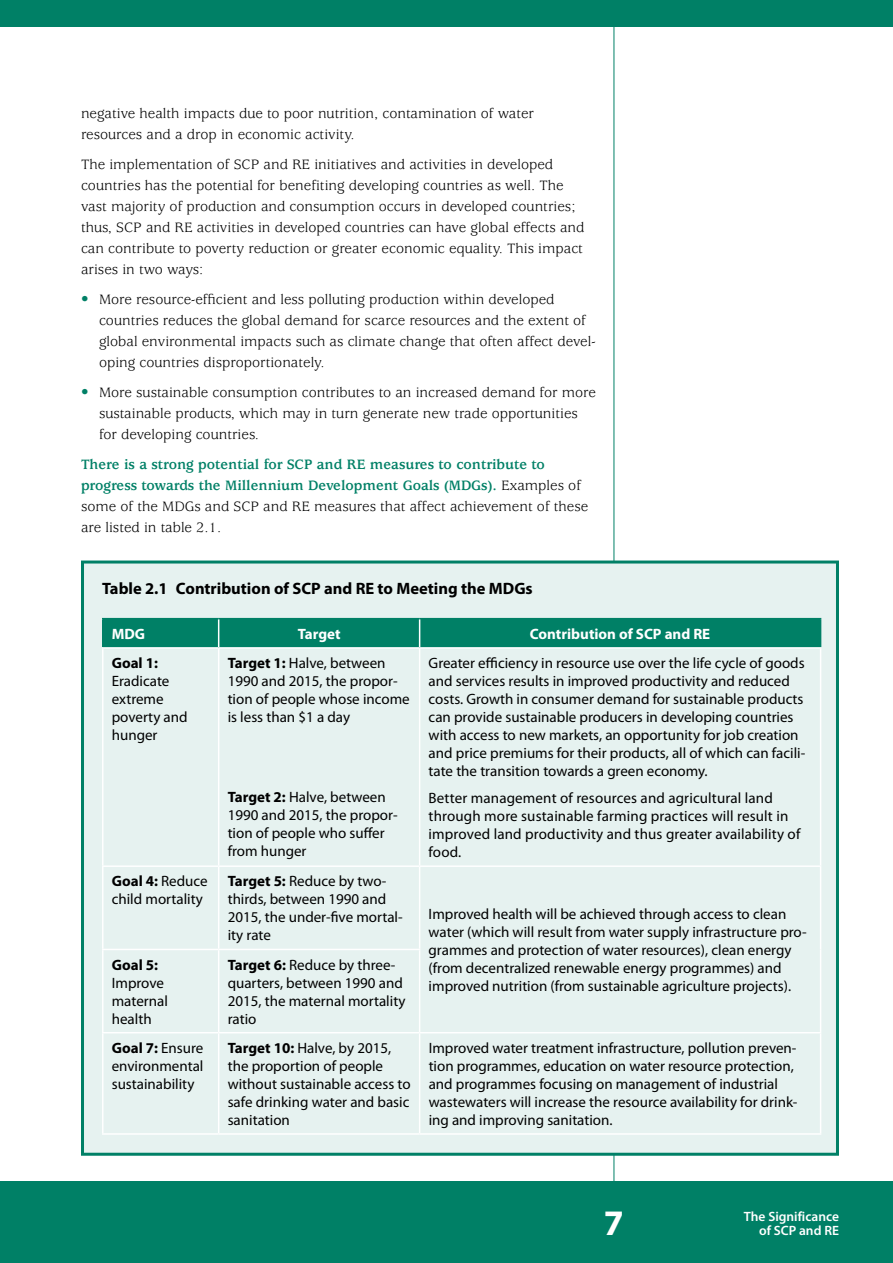
<style>
.page{position:relative;width:893px;height:1263px;background:#fff}
.page>*{position:absolute;margin:0;border:0;box-sizing:border-box;transform-origin:0 0}
.t1{font:700 36px "Myriad Pro";color:#fff}
.t2{font:700 16.5px "Myriad Pro";color:#000}
.t3{font:15px/18px "Myriad Pro";color:#000}
.t4{font:15px/21px "Usherwood";color:#000}
.t5{font:700 15px/21px "Usherwood";color:#008066}
.t6{font:700 15px "Myriad Pro";color:#fff}
.t7{font:700 15px "Myriad Pro";color:#000}
.t8{font:600 13.5px "Myriad Pro";color:#fff}
.s1{color:#008066}
.s2{font-weight:400;color:#000}
.s3{font-weight:700}
</style>
<div class="page">
<div style="left:0;top:1182px;width:893px;height:81px;background:#008066"></div>
<hr style="left:614px;top:0;width:1px;height:1263px;background:#008066">
<div style="left:0;top:0;width:893px;height:27px;background:#008066"></div>
<div style="left:82px;top:562px;width:755px;height:592px;background:#e6f2f0"></div>
<hr style="left:102px;top:618px;width:117px;height:1px;background:#008066">
<hr style="left:102px;top:619px;width:2px;height:28px;background:#008066">
<hr style="left:219px;top:618px;width:201px;height:1px;background:#008066">
<hr style="left:420px;top:618px;width:401px;height:1px;background:#008066">
<div style="left:104px;top:619px;width:717px;height:28px;background:#008066"></div>
<hr style="left:102px;top:647px;width:117px;height:2px;background:#fff">
<hr style="left:102px;top:649px;width:2px;height:216px;background:#fff">
<hr style="left:219px;top:647px;width:201px;height:2px;background:#fff">
<hr style="left:218px;top:649px;width:1px;height:216px;background:#fff">
<hr style="left:420px;top:647px;width:401px;height:2px;background:#fff">
<hr style="left:419px;top:649px;width:1px;height:216px;background:#fff">
<hr style="left:820px;top:649px;width:1px;height:216px;background:#fff">
<hr style="left:102px;top:865px;width:117px;height:2px;background:#fff">
<hr style="left:102px;top:867px;width:2px;height:82px;background:#fff">
<hr style="left:219px;top:865px;width:201px;height:2px;background:#fff">
<hr style="left:218px;top:867px;width:1px;height:82px;background:#fff">
<hr style="left:420px;top:865px;width:401px;height:2px;background:#fff">
<hr style="left:419px;top:867px;width:1px;height:82px;background:#fff">
<hr style="left:820px;top:867px;width:1px;height:82px;background:#fff">
<hr style="left:820px;top:949px;width:1px;height:83px;background:#fff">
<hr style="left:102px;top:949px;width:117px;height:1px;background:#fff">
<hr style="left:102px;top:950px;width:2px;height:82px;background:#fff">
<hr style="left:219px;top:949px;width:201px;height:1px;background:#fff">
<hr style="left:218px;top:950px;width:1px;height:82px;background:#fff">
<hr style="left:419px;top:950px;width:1px;height:82px;background:#fff">
<hr style="left:102px;top:1032px;width:117px;height:1px;background:#fff">
<hr style="left:102px;top:1033px;width:2px;height:100px;background:#fff">
<hr style="left:219px;top:1032px;width:201px;height:1px;background:#fff">
<hr style="left:218px;top:1033px;width:1px;height:100px;background:#fff">
<hr style="left:420px;top:1032px;width:401px;height:1px;background:#fff">
<hr style="left:419px;top:1033px;width:1px;height:100px;background:#fff">
<hr style="left:820px;top:1033px;width:1px;height:100px;background:#fff">
<hr style="left:102px;top:1133px;width:117px;height:2px;background:#fff">
<hr style="left:219px;top:1133px;width:201px;height:2px;background:#fff">
<hr style="left:420px;top:1133px;width:401px;height:2px;background:#fff">
<div style="left:81px;top:560px;width:758px;height:596px;border:3px solid #008066"></div>
<p class="t4" style="left:81px;top:104px;width:455px">negative health impacts due to poor nutrition, contamination of water resources and a drop in economic activity.</p>
<p class="t4" style="left:81px;top:155px;width:505px">The implementation of SCP and RE initiatives and activities in developed countries has the potential for benefiting developing countries as well. The vast majority of production and consumption occurs in developed countries; thus, SCP and RE activities in developed countries can have global effects and can contribute to poverty reduction or greater economic equality. This impact arises in two ways:</p>
<p class="t4" style="left:99px;top:290px;width:498px;text-indent:-18px"><span class="s1">•</span> More resource-efficient and less polluting production within developed countries reduces the global demand for scarce resources and the extent of global environmental impacts such as climate change that often affect devel&shy;oping countries disproportionately.</p>
<p class="t4" style="left:99px;top:383px;width:498px;text-indent:-18px"><span class="s1">•</span> More sustainable consumption contributes to an increased demand for more sustainable products, which may in turn generate new trade opportunities for developing countries.</p>
<p class="t5" style="left:81px;top:455px;width:509px">There is a strong potential for SCP and RE measures to contribute to progress towards the Millennium Development Goals (MDGs). <span class="s2">Examples of some of the MDGs and SCP and RE measures that affect achievement of these are listed in table 2.1.</span></p>
<p class="t2" style="left:102px;top:578px;width:432px">Table 2.1 Contribution of SCP and RE to Meeting the MDGs</p>
<p class="t6" style="left:112px;top:624px;width:35px">MDG</p>
<p class="t6" style="left:298px;top:624px;width:44px">Target</p>
<p class="t6" style="left:530px;top:624px;width:182px">Contribution of SCP and RE</p>
<p class="t7" style="left:112px;top:653px;width:48px">Goal 1:</p>
<p class="t3" style="left:112px;top:672px;width:77px">Eradicate extreme poverty and hunger</p>
<p class="t3" style="left:429px;top:654px;width:378px">Greater efficiency in resource use over the life cycle of goods and services results in improved productivity and reduced costs. Growth in consumer demand for sustainable products can provide sustainable producers in developing countries with access to new markets, an opportunity for job creation and price premiums for their products, all of which can facili&shy;tate the transition towards a green economy.</p>
<p class="t3" style="left:429px;top:789px;width:373px">Better management of resources and agricultural land through more sustainable farming practices will result in improved land productivity and thus greater availability of food.</p>
<p class="t3" style="left:228px;top:654px;width:184px"><span class="s3">Target 1:</span> Halve, between<br>1990 and 2015, the propor&shy;tion of people whose income is less than $1 a day</p>
<p class="t3" style="left:228px;top:788px;width:171px"><span class="s3">Target 2:</span> Halve, between<br>1990 and 2015, the propor&shy;tion of people who suffer from hunger</p>
<p class="t3" style="left:112px;top:873px;width:97px"><span class="s3">Goal 4:</span> Reduce child mortality</p>
<p class="t3" style="left:228px;top:873px;width:177px"><span class="s3">Target 5:</span> Reduce by two&shy;thirds, between 1990 and<br>2015, the under-five mortal&shy;ity rate</p>
<p class="t7" style="left:112px;top:955px;width:48px">Goal 5:</p>
<p class="t3" style="left:112px;top:974px;width:58px">Improve maternal health</p>
<p class="t3" style="left:228px;top:956px;width:179px"><span class="s3">Target 6:</span> Reduce by three&shy;quarters, between 1990 and<br>2015, the maternal mortality ratio</p>
<p class="t3" style="left:429px;top:905px;width:380px">Improved health will be achieved through access to clean water (which will result from water supply infrastructure pro&shy;grammes and protection of water resources), clean energy (from decentralized renewable energy programmes) and improved nutrition (from sustainable agriculture projects).</p>
<p class="t3" style="left:112px;top:1039px;width:93px;text-align:justify"><span class="s3">Goal 7:</span> Ensure environmental sustainability</p>
<p class="t3" style="left:228px;top:1039px;width:184px"><span class="s3">Target 10:</span> Halve, by 2015, the proportion of people without sustainable access to safe drinking water and basic sanitation</p>
<p class="t3" style="left:429px;top:1039px;width:370px">Improved water treatment infrastructure, pollution preven&shy;tion programmes, education on water resource protection, and programmes focusing on management of industrial wastewaters will increase the resource availability for drink&shy;ing and improving sanitation.</p>
<h1 class="t1" style="left:604px;top:1199px;width:21px">7</h1>
<p class="t8" style="left:744px;top:1208px;width:97px">The Significance</p>
<p class="t8" style="left:759px;top:1222px;width:81px">of SCP and RE</p>
</div>
